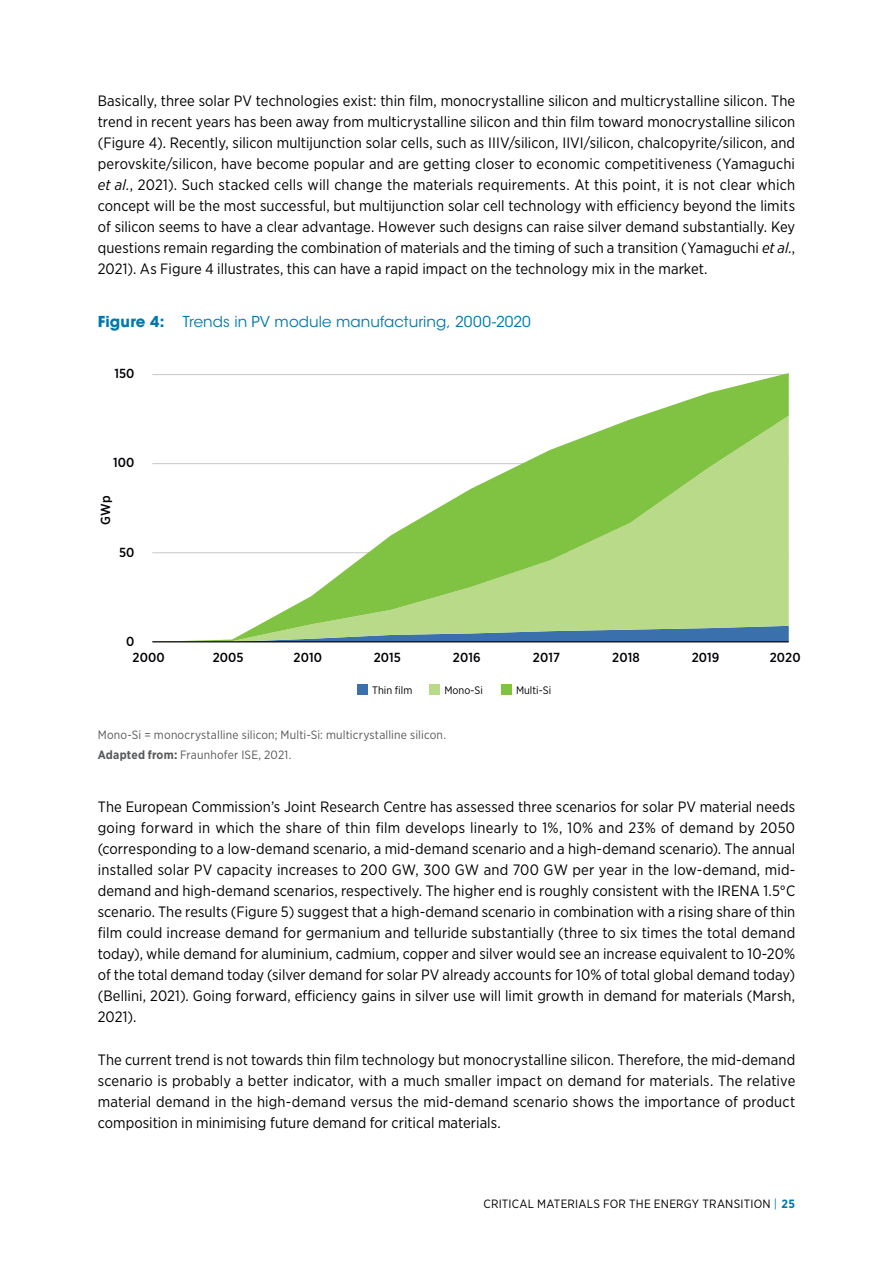
<style>
.page{position:relative;width:893px;height:1263px;background:#fff}
.page>*{position:absolute;margin:0;border:0;box-sizing:border-box;transform-origin:0 0}
.t1{font:15px/21px "Gotham Narrow";letter-spacing:.005em;color:#000;text-align:justify}
.t2{font:15px "ITC Avant Garde Std";letter-spacing:.005em;color:#0078ae}
.t3{font:500 13.2px "Gotham Narrow";letter-spacing:.01em;color:#000005}
.t4{font:12px/20px "Gotham Narrow";letter-spacing:.01em;color:#58595b}
.t5{font:12px "Gotham Narrow";letter-spacing:.015em;color:#000}
.t6{font:10.8px "Gotham Narrow";color:#000005}
.s1{font-style:italic}
.s2{font-weight:700}
.s3{color:#0078ae}
.s4{font-weight:700;color:#0078ae}
</style>
<div class="page">
<svg style="left:152px;top:373px;width:637px;height:268px"></svg>
<hr style="left:152px;top:641px;width:637px;height:1px;background:#000">
<div style="left:357px;top:684px;width:10px;height:11px;background:#3a70ac"></div>
<div style="left:429px;top:684px;width:11px;height:11px;background:#b9da89"></div>
<div style="left:501px;top:684px;width:10px;height:11px;background:#80c342"></div>
<p class="t1" style="left:98px;top:89px;width:699px">Basically, three solar PV technologies exist: thin film, monocrystalline silicon and multicrystalline silicon. The trend in recent years has been away from multicrystalline silicon and thin film toward monocrystalline silicon (Figure 4). Recently, silicon multijunction solar cells, such as IIIV/silicon, IIVI/silicon, chalcopyrite/silicon, and perovskite/silicon, have become popular and are getting closer to economic competitiveness (Yamaguchi <span class="s1">et al.</span>, 2021). Such stacked cells will change the materials requirements. At this point, it is not clear which concept will be the most successful, but multijunction solar cell technology with efficiency beyond the limits of silicon seems to have a clear advantage. However such designs can raise silver demand substantially. Key questions remain regarding the combination of materials and the timing of such a transition (Yamaguchi <span class="s1">et al.</span>, 2021). As Figure 4 illustrates, this can have a rapid impact on the technology mix in the market.</p>
<p class="t2" style="left:98px;top:313px;width:435px"><span class="s2">Figure 4:</span> Trends in PV module manufacturing, 2000-2020</p>
<p class="t3" style="left:114px;top:365px;width:21px">150</p>
<p class="t3" style="left:113px;top:454px;width:23px">100</p>
<p class="t3" style="left:97px;top:525px;width:31px;rotate:-90deg">GWp</p>
<p class="t3" style="left:119px;top:543px;width:17px">50</p>
<p class="t3" style="left:126px;top:633px;width:10px">0</p>
<p class="t3" style="left:133px;top:649px;width:34px">2000</p>
<p class="t3" style="left:213px;top:649px;width:32px">2005</p>
<p class="t3" style="left:294px;top:649px;width:30px">2010</p>
<p class="t3" style="left:374px;top:649px;width:29px">2015</p>
<p class="t3" style="left:453px;top:649px;width:29px">2016</p>
<p class="t3" style="left:533px;top:649px;width:29px">2017</p>
<p class="t3" style="left:612px;top:649px;width:29px">2018</p>
<p class="t3" style="left:692px;top:649px;width:29px">2019</p>
<p class="t3" style="left:770px;top:649px;width:32px">2020</p>
<p class="t6" style="left:372px;top:683px;width:42px">Thin film</p>
<p class="t6" style="left:444px;top:683px;width:40px">Mono-Si</p>
<p class="t6" style="left:516px;top:683px;width:37px">Multi-Si</p>
<p class="t4" style="left:98px;top:724px;width:350px">Mono-Si = monocrystalline silicon; Multi-Si: multicrystalline silicon.<br><span class="s2">Adapted from:</span> Fraunhofer ISE, 2021.</p>
<p class="t1" style="left:98px;top:796px;width:699px">The European Commission’s Joint Research Centre has assessed three scenarios for solar PV material needs going forward in which the share of thin film develops linearly to 1%, 10% and 23% of demand by 2050 (corresponding to a low-demand scenario, a mid-demand scenario and a high-demand scenario). The annual installed solar PV capacity increases to 200 GW, 300 GW and 700 GW per year in the low-demand, mid&shy;demand and high-demand scenarios, respectively. The higher end is roughly consistent with the IRENA 1.5°C scenario. The results (Figure 5) suggest that a high-demand scenario in combination with a rising share of thin film could increase demand for germanium and telluride substantially (three to six times the total demand today), while demand for aluminium, cadmium, copper and silver would see an increase equivalent to 10-20% of the total demand today (silver demand for solar PV already accounts for 10% of total global demand today) (Bellini, 2021). Going forward, efficiency gains in silver use will limit growth in demand for materials (Marsh, 2021).</p>
<p class="t1" style="left:98px;top:1048px;width:699px">The current trend is not towards thin film technology but monocrystalline silicon. Therefore, the mid-demand scenario is probably a better indicator, with a much smaller impact on demand for materials. The relative material demand in the high-demand versus the mid-demand scenario shows the importance of product composition in minimising future demand for critical materials.</p>
<p class="t5" style="left:483px;top:1197px;width:313px">CRITICAL MATERIALS FOR THE ENERGY TRANSITION <span class="s3">|</span> <span class="s4">25</span></p>
</div>
